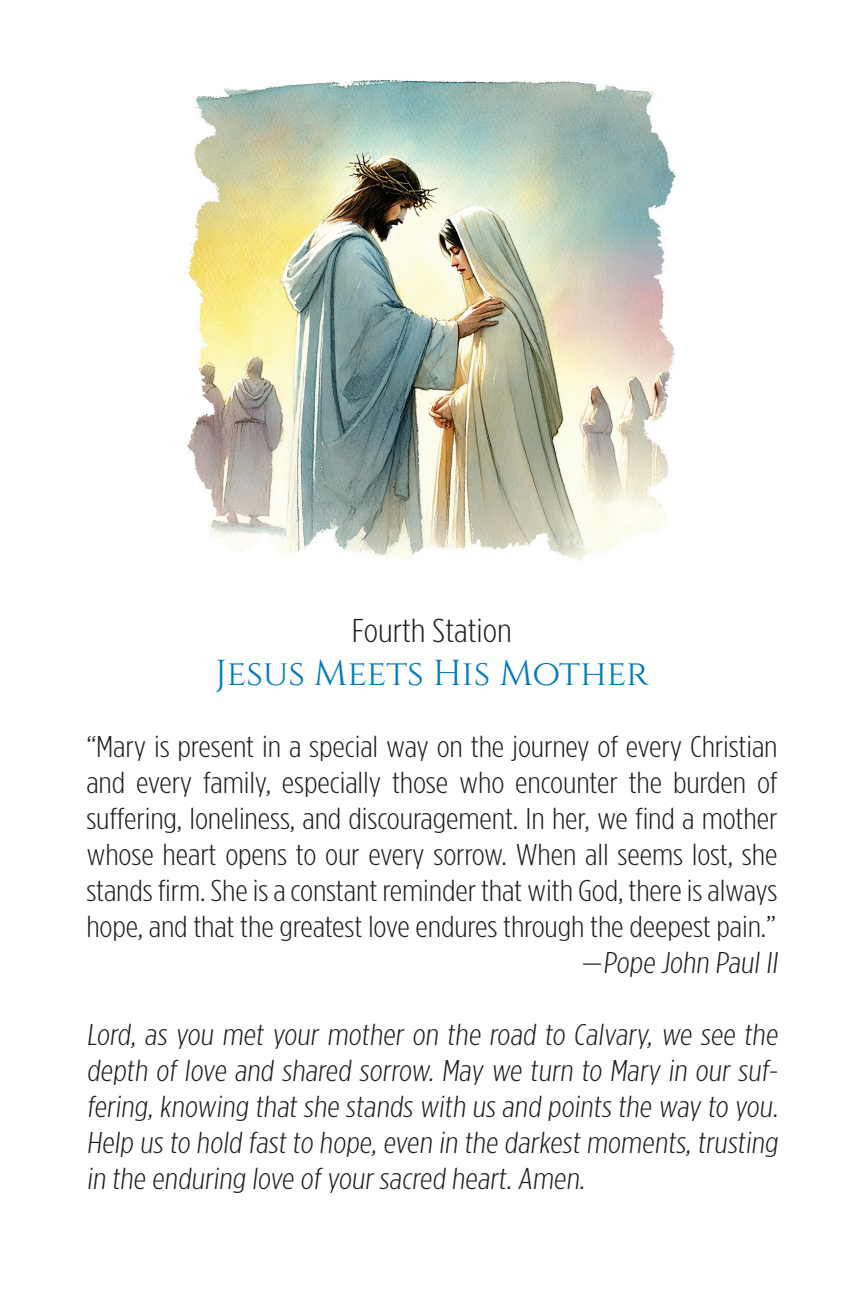
<style>
.page{position:relative;width:864px;height:1296px;background:#fff}
.page>*{position:absolute;margin:0;border:0;box-sizing:border-box;transform-origin:0 0}
.t1{font:36px "Cinzel";color:#007ac0}
.t2{font:300 33px "Gotham Condensed";color:#231f20;scale:1.2 1}
.t3{font:300 30px/36px "Gotham Condensed";letter-spacing:-.005em;color:#231f20;text-align:justify;scale:1.2 1}
</style>
<div class="page">
<img style="left:187px;top:79px;width:490px;height:481px">
<p class="t2" style="left:352px;top:613px;width:135px">Fourth Station</p>
<p class="t1" style="left:215px;top:652px;width:435px">Jesus Meets His Mother</p>
<p class="t3" style="left:86px;top:728px;width:578px">“Mary is present in a special way on the journey of every Christian and every family, especially those who encounter the burden of suffering, loneliness, and discouragement. In her, we find a mother whose heart opens to our every sorrow. When all seems lost, she stands firm. She is a constant reminder that with God, there is always hope, and that the greatest love endures through the deepest pain.”</p>
<p class="t3" style="left:582px;top:944px;width:168px">—Pope John PaulII</p>
<p class="t3" style="left:86px;top:1016px;width:581px">Lord, as you met your mother on the road to Calvary, we see the depth of love and shared sorrow. May we turn to Mary in our suf&shy;fering, knowing that she stands with us and points the way to you.<br>Help us to hold fast to hope, even in the darkest moments, trusting in the enduring love of your sacred heart.Amen.</p>
</div>
